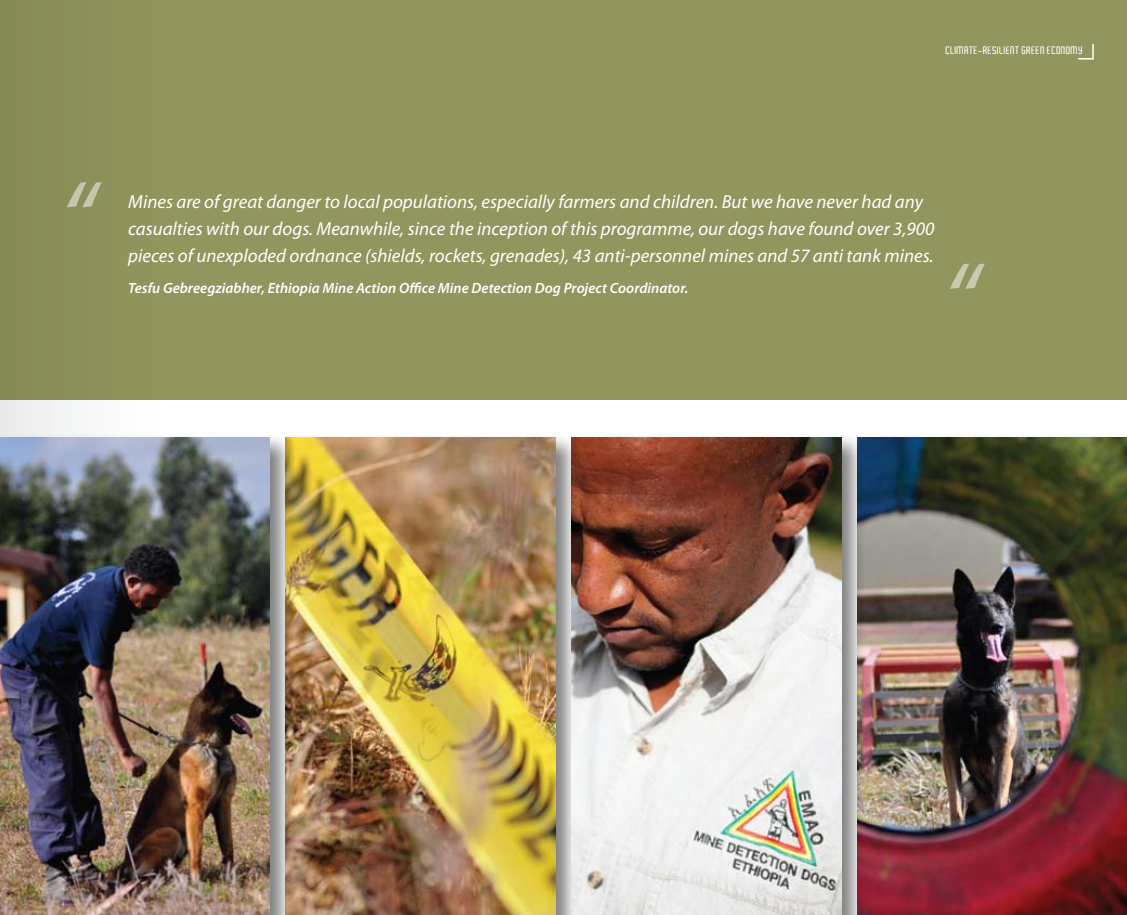
<style>
.page{position:relative;width:1127px;height:915px;background:#fff}
.page>*{position:absolute;margin:0;border:0;box-sizing:border-box;transform-origin:0 0}
.t1{font:italic 103.95px "Myriad Pro";color:#fff}
.t2{font:italic 18.9px/27px "Myriad Pro";color:#fff}
.t3{font:italic 600 14.85px "Myriad Pro";color:#fff}
.t4{font:600 10.5px "Aldo";letter-spacing:.025em;color:#fff}
</style>
<div class="page">
<img style="left:865px;top:437px;width:262px;height:477px">
<div style="left:281px;top:432px;width:298px;height:482px;background:#000;opacity:.5"></div>
<img style="left:294px;top:437px;width:261px;height:477px">
<div style="left:0;top:432px;width:294px;height:482px;background:#000;opacity:.5"></div>
<img style="left:0;top:437px;width:270px;height:477px">
<div style="left:0;top:0;width:1127px;height:400px;background:#92955d"></div>
<div style="left:567px;top:432px;width:298px;height:482px;background:#000;opacity:.5"></div>
<img style="left:571px;top:437px;width:270px;height:477px">
<svg style="left:1078px;top:44px;width:16px;height:16px"></svg>
<p class="t4" style="left:946px;top:44px;width:11px">CLIMAT</p>
<p class="t4" style="left:974px;top:44px;width:99px">E-RESILIENT GREEN ECONOMY</p>
<h1 class="t1" style="left:59px;top:155px;width:37px">“</h1>
<p class="t2" style="left:128px;top:188px;width:808px">Mines are of great danger to local populations, especially farmers and children. But we have never had any casualties with our dogs. Meanwhile, since the inception of this programme, our dogs have found over 3,900 pieces of unexploded ordnance (shields, rockets, grenades), 43 anti-personnel mines and 57 anti tank mines.</p>
<p class="t3" style="left:128px;top:278px;width:562px">Tesfu Gebreegziabher, Ethiopia Mine Action Office Mine Detection Dog Project Coordinator.</p>
<h1 class="t1" style="left:942px;top:236px;width:37px">“</h1>
</div>
